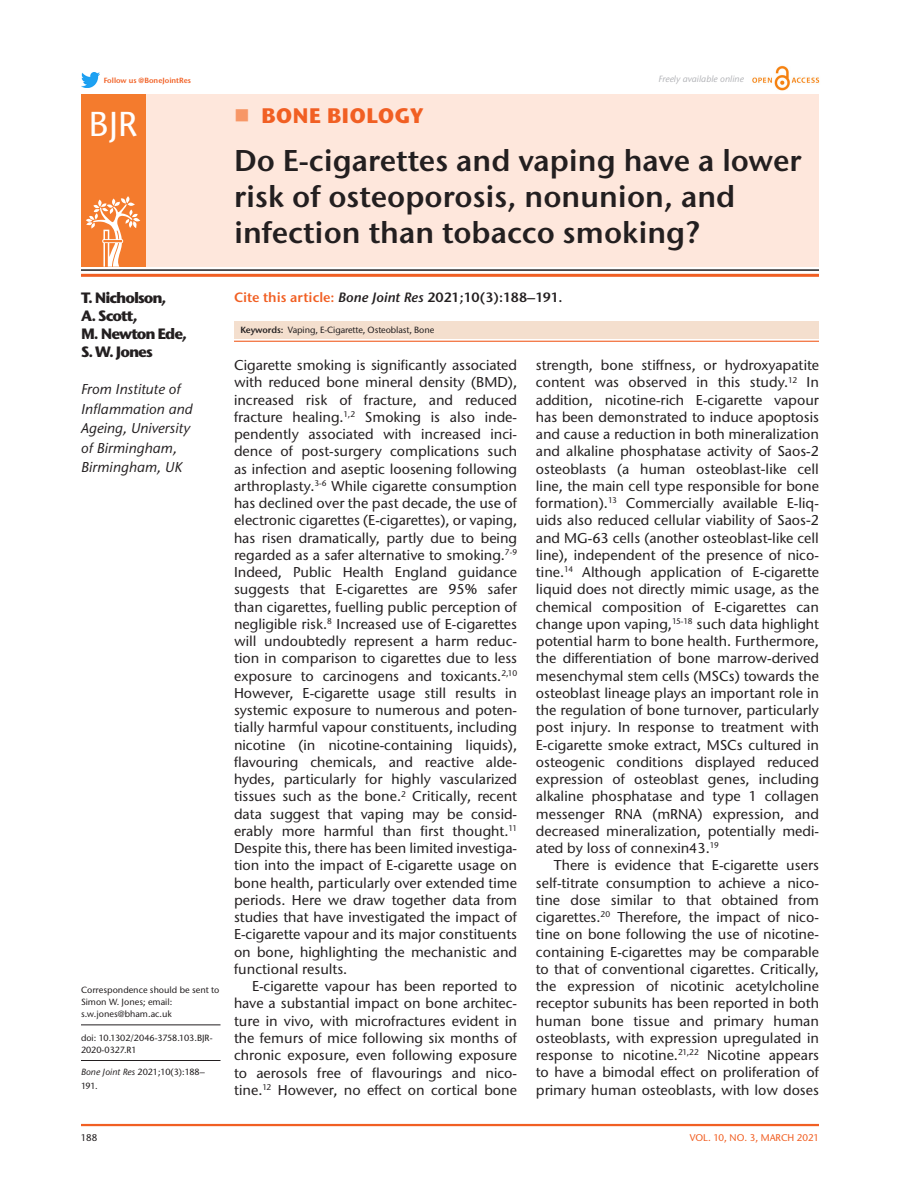
<style>
.page{position:relative;width:918px;height:1188px;background:#fff}
.page>*{position:absolute;margin:0;border:0;box-sizing:border-box;transform-origin:0 0}
.t1{font:500 34.5px "Stone Sans ITC Pro";color:#fff}
.t2{font:600 30px/36px "Stone Sans ITC Pro";color:#231f20}
.t3{font:700 21px "Stone Sans ITC Pro";color:#f15f23}
.t4{font:700 15px/18px "Stone Sans ITC Pro";letter-spacing:-.07em;color:#231f20}
.t5{font:500 14.25px/17.2px "Stone Sans ITC Pro";color:#231f20;text-align:justify}
.t6{font:italic 500 14.25px/19.5px "Stone Sans ITC Pro";color:#231f20}
.t7{font:600 13.5px "Stone Sans ITC Pro";color:#231f20}
.t8{font:500 9.75px "Stone Sans ITC Pro";color:#f15f23}
.t9{font:500 9.75px "Stone Sans ITC Pro";color:#231f20}
.t10{font:500 9px/12px "Stone Sans ITC Pro";color:#231f20}
.t11{font:500 9px/13.5px "Stone Sans ITC Pro";letter-spacing:-.03em;color:#231f20}
.t12{font:italic 500 9px "Stone Sans ITC Pro";color:#b2b3b7}
.t13{font:600 7.5px "Stone Sans ITC Pro";color:#f15f23}
.s1{font-style:italic}
.s2{color:#f15f23}
.s3{font-weight:600}
.s4{font-family:"Arial Unicode MS";font-weight:400}
</style>
<div class="page">
<hr style="left:81px;top:1124px;width:738px;height:2px;background:#f15f23">
<img style="left:81px;top:73px;width:18px;height:14px">
<img style="left:752px;top:65px;width:68px;height:26px">
<div style="left:234px;top:321px;width:585px;height:18px;background:#f4dfce"></div>
<hr style="left:81px;top:269px;width:738px;height:2px;background:#231f20">
<hr style="left:81px;top:274px;width:738px;height:3px;background:#f15f23">
<div style="left:81px;top:94px;width:738px;height:173px;background:#fee7dc"></div>
<div style="left:81px;top:94px;width:64px;height:173px;background:#f47b2d"></div>
<svg style="left:86px;top:196px;width:54px;height:71px"></svg>
<hr style="left:81px;top:1024px;width:139px;height:1px;background:#231f20">
<hr style="left:81px;top:1060px;width:139px;height:1px;background:#231f20">
<hr style="left:234px;top:341px;width:585px;height:1px;background:#f15f23">
<p class="t13" style="left:104px;top:75px;width:89px">Follow us @BoneJointRes</p>
<p class="t12" style="left:658px;top:73px;width:87px">Freely available online</p>
<h1 class="t1" style="left:89px;top:103px;width:50px">BJR</h1>
<h3 class="t3" style="left:261px;top:102px;width:164px">BONE BIOLOGY</h3>
<h2 class="t2" style="left:234px;top:143px;width:569px">Do E-cigarettes and vaping have a lower risk of osteoporosis, nonunion, and infection than tobacco smoking?</h2>
<p class="t4" style="left:81px;top:289px;width:108px">T. Nicholson,<br>A. Scott,<br>M. Newton Ede,<br>S. W. Jones</p>
<p class="t6" style="left:81px;top:380px;width:113px">From Institute of<br>Inflammation and<br>Ageing, University of Birmingham,<br>Birmingham, UK</p>
<p class="t10" style="left:81px;top:984px;width:140px">Correspondence should be sent to<br>Simon W. Jones; email: s.w.jones@bham.ac.uk</p>
<p class="t10" style="left:81px;top:1032px;width:133px">doi: 10.1302/2046-3758.103.BJR-<br>2020-0327.R1</p>
<p class="t11" style="left:81px;top:1066px;width:125px"><span class="s1">Bone Joint Res</span> 2021;10(3):188–<br>191.</p>
<p class="t7" style="left:234px;top:289px;width:330px"><span class="s2">Cite this article:</span> <span class="s1">Bone Joint Res</span> 2021;10(3):188–191.</p>
<p class="t10" style="left:240px;top:324px;width:195px"><span class="s3">Keywords:</span> Vaping, E-Cigarette, Osteoblast, Bone</p>
<p class="t5" style="left:234px;top:356px;width:285px">Cigarette smoking is significantly associated with reduced bone mineral density (BMD), increased risk of fracture, and reduced fracture healing.<sup>1,2</sup> Smoking is also inde&shy;pendently associated with increased inci&shy;dence of post-surgery complications such as infection and aseptic loosening following arthroplasty.<sup>3-6</sup> While cigarette consumption has declined over the past decade, the use of electronic cigarettes (E-cigarettes), or vaping, has risen dramatically, partly due to being regarded as a safer alternative to smoking.<sup>7-9<br></sup>Indeed, Public Health England guidance suggests that E-cigarettes are 95% safer than cigarettes, fuelling public perception of negligible risk.<sup>8</sup> Increased use of E-cigarettes will undoubtedly represent a harm reduc&shy;tion in comparison to cigarettes due to less exposure to carcinogens and toxicants.<sup>2,10<br></sup>However, E-cigarette usage still results in systemic exposure to numerous and poten&shy;tially harmful vapour constituents, including nicotine (in nicotine-containing liquids), flavouring chemicals, and reactive alde&shy;hydes, particularly for highly vascularized tissues such as the bone.<sup>2</sup> Critically, recent data suggest that vaping may be consid&shy;erably more harmful than first thought.<sup>11<br></sup>Despite this, there has been limited investiga&shy;tion into the impact of E-cigarette usage on bone health, particularly over extended time periods. Here we draw together data from studies that have investigated the impact of E-cigarette vapour and its major constituents on bone, highlighting the mechanistic and functional results.</p>
<p class="t5" style="left:234px;top:978px;width:285px;text-indent:18px">E-cigarette vapour has been reported to have a substantial impact on bone architec&shy;ture in vivo, with microfractures evident in the femurs of mice following six months of chronic exposure, even following exposure to aerosols free of flavourings and nico&shy;tine.<sup>12</sup> However, no effect on cortical bone</p>
<p class="t5" style="left:536px;top:356px;width:285px">strength, bone stiffness, or hydroxyapatite content was observed in this study.<sup>12</sup> In addition, nicotine-rich E-cigarette vapour has been demonstrated to induce apoptosis and cause a reduction in both mineralization and alkaline phosphatase activity of Saos-2 osteoblasts (a human osteoblast<span class="s4">‐</span>like cell line, the main cell type responsible for bone formation).<sup>13</sup> Commercially available E-liq&shy;uids also reduced cellular viability of Saos<span class="s4">‐</span>2 and MG-63 cells (another osteoblast<span class="s4">‐</span>like cell line), independent of the presence of nico&shy;tine.<sup>14</sup> Although application of E-cigarette liquid does not directly mimic usage, as the chemical composition of E-cigarettes can change upon vaping,<sup>15-18</sup> such data highlight potential harm to bone health. Furthermore, the differentiation of bone marrow-derived mesenchymal stem cells (MSCs) towards the osteoblast lineage plays an important role in the regulation of bone turnover, particularly post injury. In response to treatment with E-cigarette smoke extract, MSCs cultured in osteogenic conditions displayed reduced expression of osteoblast genes, including alkaline phosphatase and type 1 collagen messenger RNA (mRNA) expression, and decreased mineralization, potentially medi&shy;ated by loss of connexin43.<sup>19</sup></p>
<p class="t5" style="left:536px;top:857px;width:285px;text-indent:18px">There is evidence that E-cigarette users self-titrate consumption to achieve a nico&shy;tine dose similar to that obtained from cigarettes.<sup>20</sup> Therefore, the impact of nico&shy;tine on bone following the use of nicotine&shy;containing E-cigarettes may be comparable to that of conventional cigarettes. Critically, the expression of nicotinic acetylcholine receptor subunits has been reported in both human bone tissue and primary human osteoblasts, with expression upregulated in response to nicotine.<sup>21,22</sup> Nicotine appears to have a bimodal effect on proliferation of primary human osteoblasts, with low doses</p>
<p class="t9" style="left:81px;top:1132px;width:18px">188</p>
<p class="t8" style="left:690px;top:1132px;width:131px">VOL. 10, NO. 3, MARCH 2021</p>
</div>
